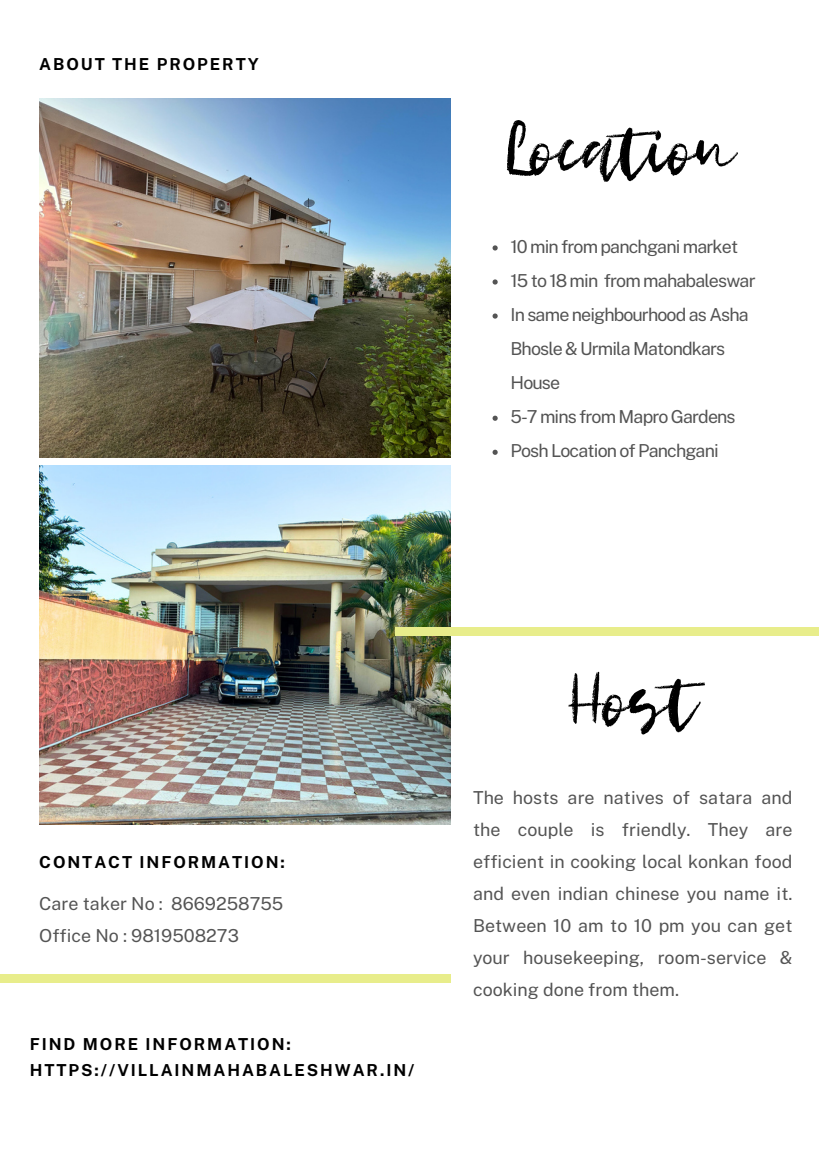
<style>
.page{position:relative;width:819px;height:1161px;background:#fff}
.page>*{position:absolute;margin:0;border:0;box-sizing:border-box;transform-origin:0 0}
.t1{font:78.75px "Limestone";color:#000}
.t2{font:17.85px/31.8px "Public Sans";letter-spacing:-.05em;color:#545454;text-align:justify}
.t3{font:17.85px/31.8px "Public Sans";color:#545454}
.t4{font:700 16.45px/25.9px "Public Sans";letter-spacing:.115em;color:#000}
</style>
<div class="page">
<img style="left:39px;top:99px;width:412px;height:359px">
<img style="left:39px;top:465px;width:412px;height:359px">
<div style="left:395px;top:627px;width:424px;height:8px;background:#e8ed8b"></div>
<div style="left:0;top:974px;width:451px;height:8px;background:#e8ed8b"></div>
<svg style="left:493px;top:245px;width:5px;height:5px"></svg>
<svg style="left:493px;top:279px;width:5px;height:5px"></svg>
<svg style="left:493px;top:313px;width:5px;height:5px"></svg>
<svg style="left:493px;top:415px;width:5px;height:6px"></svg>
<svg style="left:493px;top:449px;width:5px;height:6px"></svg>
<p class="t4" style="left:39px;top:51px;width:221px">ABOUT THE PROPERTY</p>
<p class="t1" style="left:507px;top:112px;width:230px">Location</p>
<p class="t2" style="left:511px;top:230px;width:229px">10 min from panchgani market</p>
<h1 class="t2" style="left:511px;top:264px;width:247px">15 to 18 min from mahabaleswar</h1>
<h3 class="t2" style="left:511px;top:297px;width:240px;line-height:33.9px;text-align:left">In same neighbourhood as Asha<br>Bhosle &amp; Urmila Matondkars<br>House</h3>
<h2 class="t2" style="left:511px;top:400px;width:227px">5-7 mins from Mapro Gardens</h2>
<h2 class="t2" style="left:511px;top:434px;width:210px">Posh Location of Panchgani</h2>
<h1 class="t4" style="left:39px;top:849px;width:247px">CONTACT INFORMATION:</h1>
<p class="t3" style="left:39px;top:887px;width:246px">Care taker No : 8669258755<br>Office No : 9819508273</p>
<p class="t4" style="left:30px;top:1031px;width:386px">FIND MORE INFORMATION:<br>HTTPS://VILLAINMAHABALESHWAR.IN/</p>
<p class="t1" style="left:568px;top:663px;width:131px">Host</p>
<p class="t2" style="left:473px;top:781px;width:321px">The hosts are natives of satara and the couple is friendly. They are efficient in cooking local konkan food and even indian chinese you name it.<br>Between 10 am to 10 pm you can get your housekeeping, room-service &amp; cooking done from them.</p>
</div>
